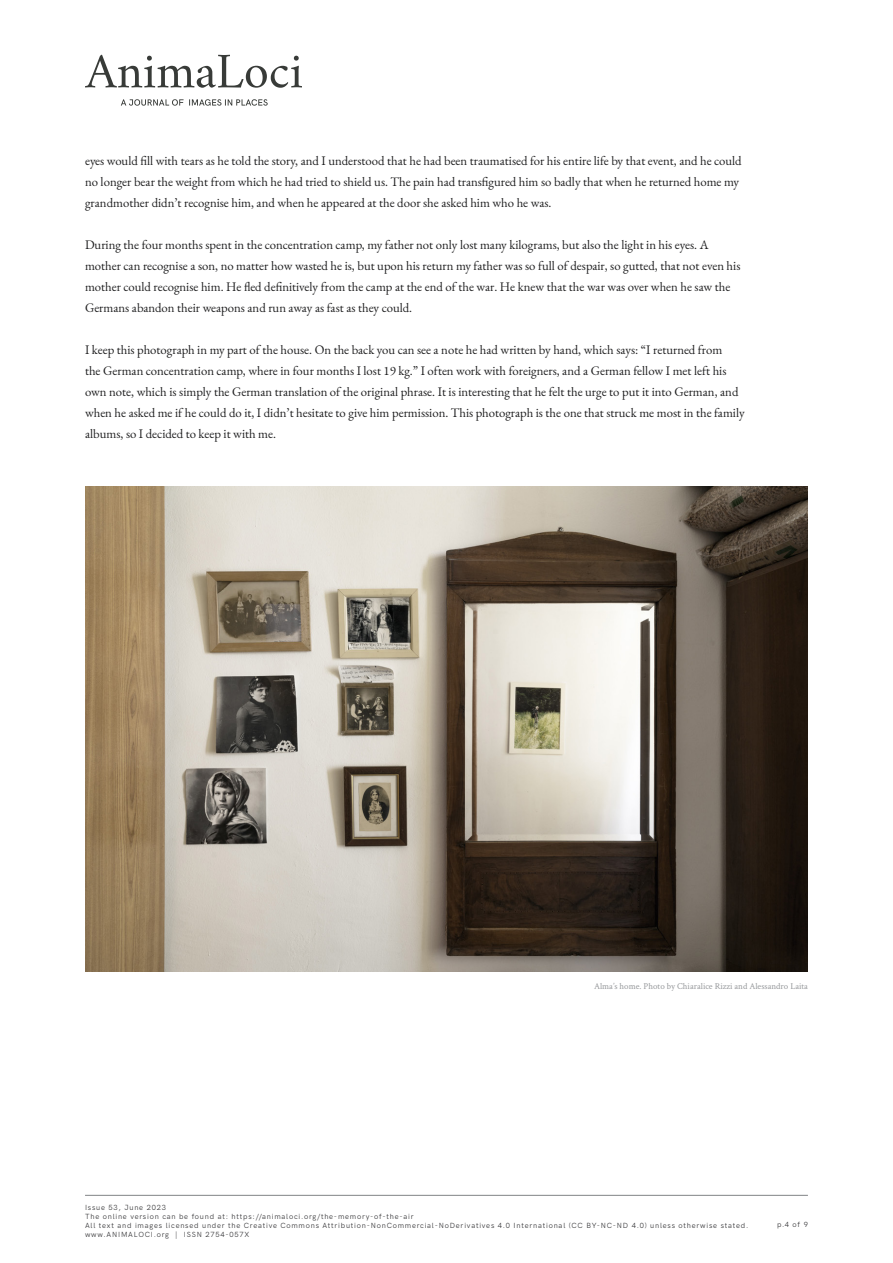
<style>
.page{position:relative;width:893px;height:1263px;background:#fff}
.page>*{position:absolute;margin:0;border:0;box-sizing:border-box;transform-origin:0 0}
.Body_text{font:12.75px/21px "EB Garamond";color:#1e1e1f}
.t1{font:9px "Crimson Text";color:#97999c}
.t2{font:7.5px/9px "HK Grotesk";letter-spacing:.105em;color:#313133}
</style>
<div class="page">
<svg style="left:85px;top:55px;width:217px;height:33px"></svg>
<svg style="left:121px;top:99px;width:147px;height:6px"></svg>
<hr style="left:85px;top:1195px;width:723px;height:1px;background:#818386">
<img style="left:85px;top:486px;width:723px;height:486px">
<p class="Body_text" style="left:85px;top:150px;width:658px">eyes would fill with tears as he told the story, and I understood that he had been traumatised for his entire life by that event, and he could no longer bear the weight from which he had tried to shield us. The pain had transfigured him so badly that when he returned home my grandmother didn’t recognise him, and when he appeared at the door she asked him who he was.</p>
<p class="Body_text" style="left:85px;top:234px;width:657px">During the four months spent in the concentration camp, my father not only lost many kilograms, but also the light in his eyes. A mother can recognise a son, no matter how wasted he is, but upon his return my father was so full of despair, so gutted, that not even his mother could recognise him. He fled definitively from the camp at the end of the war. He knew that the war was over when he saw the Germans abandon their weapons and run away as fast as they could.</p>
<p class="Body_text" style="left:85px;top:339px;width:661px">I keep this photograph in my part of the house. On the back you can see a note he had written by hand, which says: “I returned from<br>the German concentration camp, where in four months I lost 19 kg.” I often work with foreigners, and a German fellow I met left his own note, which is simply the German translation of the original phrase. It is interesting that he felt the urge to put it into German, and when he asked me if he could do it, I didn’t hesitate to give him permission. This photograph is the one that struck me most in the family albums, so I decided to keep it with me.</p>
<p class="t1" style="left:594px;top:980px;width:215px">Alma’s home. Photo by Chiaralice Rizzi and Alessandro Laita</p>
<p class="t2" style="left:85px;top:1203px;width:665px">Issue 53, June 2023<br>The online version can be found at: https://animaloci.org/the-memory-of-the-air<br>All text and images licensed under the Creative Commons Attribution-NonCommercial-NoDerivatives 4.0 International (CC BY-NC-ND 4.0) unless otherwise stated. www.ANIMALOCI.org | ISSN 2754-057X</p>
<p class="t2" style="left:777px;top:1219px;width:32px">p.4 of 9</p>
</div>
